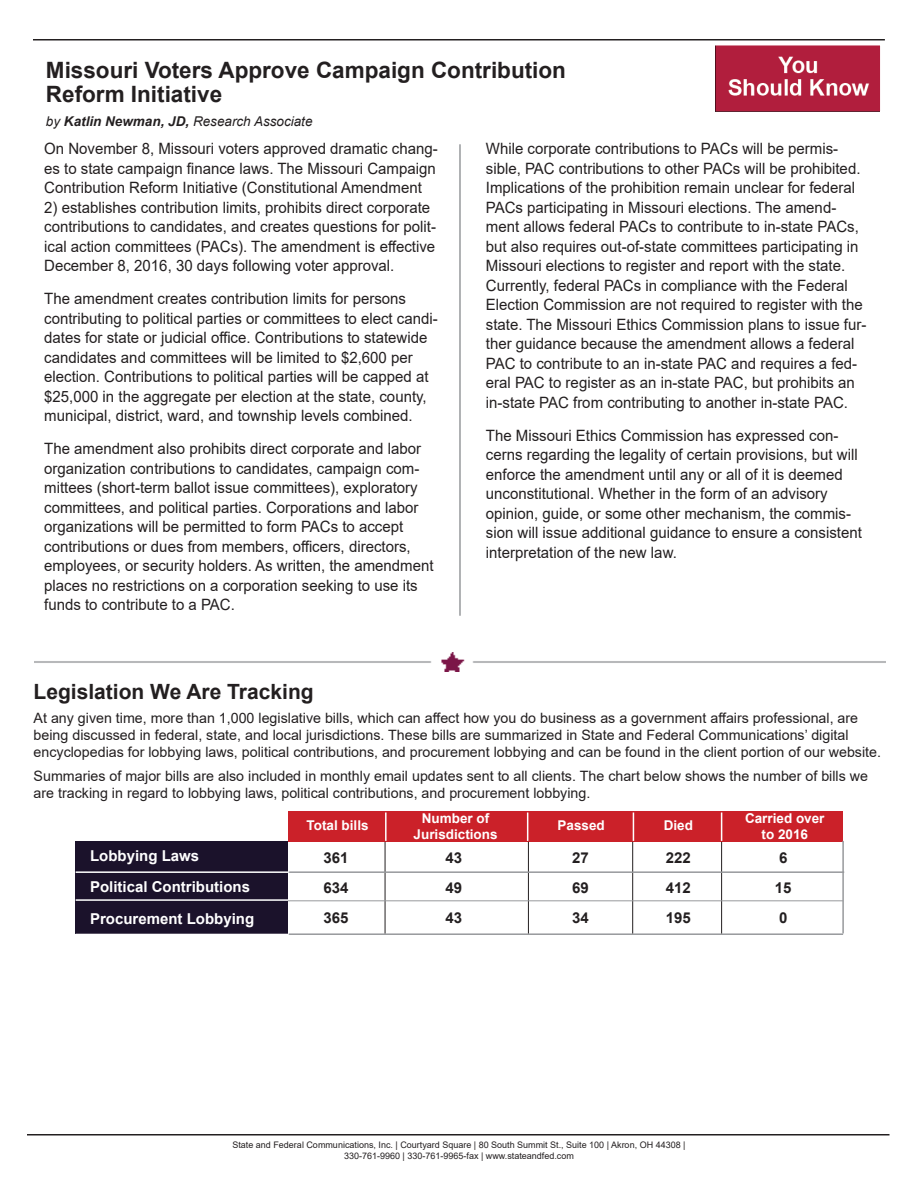
<style>
.page{position:relative;width:918px;height:1188px;background:#fff}
.page>*{position:absolute;margin:0;border:0;box-sizing:border-box;transform-origin:0 0}
.t1{font:700 22.5px/24px "Arial";color:#231f20}
.t2{font:700 21px "Arial";color:#231f20}
.t3{font:15.6px/19.5px "Arial";color:#231f20;scale:.96 1}
.t4{font:700 15px "Arial";color:#fff}
.t5{font:700 15px "Arial";color:#231f20}
.t6{font:14.25px/17.1px "Arial";color:#231f20}
.t7{font:700 13.5px "Arial";color:#fff}
.t8{font:italic 13.5px "Arial";color:#231f20}
.t9{font:9px/10.8px "Arial";color:#231f20;text-align:center}
.s1{font-weight:700}
</style>
<div class="page">
<hr style="left:27px;top:1134px;width:863px;height:2px;background:#231f20">
<hr style="left:33px;top:39px;width:852px;height:1px;background:#231f20">
<img style="left:715px;top:46px;width:164px;height:65px">
<div style="left:706px;top:42px;width:177px;height:73px;border:3px solid #fff"></div>
<hr style="left:459px;top:144px;width:2px;height:472px;background:#97999c">
<img style="left:35px;top:652px;width:851px;height:20px">
<div style="left:289px;top:812px;width:554px;height:30px;background:#cb2129"></div>
<div style="left:76px;top:841px;width:212px;height:93px;background:#1b122b"></div>
<hr style="left:76px;top:871px;width:212px;height:2px;background:#fff">
<hr style="left:76px;top:899px;width:212px;height:2px;background:#fff">
<hr style="left:385px;top:813px;width:2px;height:28px;background:#fff">
<svg style="left:527px;top:813px;width:1px;height:28px"></svg>
<svg style="left:633px;top:813px;width:1px;height:28px"></svg>
<svg style="left:721px;top:813px;width:1px;height:28px"></svg>
<hr style="left:385px;top:842px;width:1px;height:92px;background:#231f20">
<hr style="left:528px;top:842px;width:1px;height:92px;background:#231f20">
<hr style="left:632px;top:842px;width:1px;height:92px;background:#231f20">
<hr style="left:721px;top:842px;width:1px;height:92px;background:#231f20">
<hr style="left:289px;top:871px;width:555px;height:2px;background:#97999c">
<hr style="left:288px;top:901px;width:555px;height:1px;background:#97999c">
<hr style="left:289px;top:933px;width:554px;height:2px;background:#97999c">
<hr style="left:842px;top:841px;width:2px;height:92px;background:#97999c">
<p class="t1" style="left:46px;top:58px;width:522px">Missouri Voters Approve Campaign Contribution<br>Reform Initiative</p>
<p class="t8" style="left:46px;top:112px;width:268px">by <span class="s1">Katlin Newman, JD,</span> Research Associate</p>
<p class="t3" style="left:44px;top:139px;width:411px">On November 8, Missouri voters approved dramatic chang&shy;es to state campaign finance laws. The Missouri Campaign<br>Contribution Reform Initiative (Constitutional Amendment</p>
<p class="t3" style="left:44px;top:198px;width:410px">2) establishes contribution limits, prohibits direct corporate contributions to candidates, and creates questions for polit&shy;ical action committees (PACs). The amendment is effective December 8, 2016, 30 days following voter approval.</p>
<p class="t3" style="left:44px;top:289px;width:411px">The amendment creates contribution limits for persons contributing to political parties or committees to elect candi&shy;dates for state or judicial office. Contributions to statewide candidates and committees will be limited to $2,600 per election. Contributions to political parties will be capped at $25,000 in the aggregate per election at the state, county, municipal, district, ward, and township levels combined.</p>
<p class="t3" style="left:44px;top:439px;width:407px">The amendment also prohibits direct corporate and labor organization contributions to candidates, campaign com&shy;mittees (short-term ballot issue committees), exploratory committees, and political parties. Corporations and labor organizations will be permitted to form PACs to accept contributions or dues from members, officers, directors, employees, or security holders. As written, the amendment places no restrictions on a corporation seeking to use its funds to contribute to a PAC.</p>
<p class="t3" style="left:486px;top:139px;width:398px">While corporate contributions to PACs will be permis&shy;sible, PAC contributions to other PACs will be prohibited.<br>Implications of the prohibition remain unclear for federal PACs participating in Missouri elections. The amend&shy;ment allows federal PACs to contribute to in-state PACs, but also requires out-of-state committees participating in Missouri elections to register and report with the state.<br>Currently, federal PACs in compliance with the Federal Election Commission are not required to register with the state. The Missouri Ethics Commission plans to issue fur&shy;ther guidance because the amendment allows a federal PAC to contribute to an in-state PAC and requires a fed&shy;eral PAC to register as an in-state PAC, but prohibits an in-state PAC from contributing to another in-state PAC.</p>
<p class="t3" style="left:486px;top:426px;width:393px">The Missouri Ethics Commission has expressed con&shy;cerns regarding the legality of certain provisions, but will enforce the amendment until any or all of it is deemed unconstitutional. Whether in the form of an advisory opinion, guide, or some other mechanism, the commis&shy;sion will issue additional guidance to ensure a consistent interpretation of the new law.</p>
<p class="t2" style="left:34px;top:677px;width:282px">Legislation We Are Tracking</p>
<p class="t6" style="left:34px;top:709px;width:849px">At any given time, more than 1,000 legislative bills, which can affect how you do business as a government affairs professional, are being discussed in federal, state, and local jurisdictions. These bills are summarized in State and Federal Communications’ digital encyclopedias for lobbying laws, political contributions, and procurement lobbying and can be found in the client portion of our website.</p>
<p class="t6" style="left:34px;top:767px;width:836px">Summaries of major bills are also included in monthly email updates sent to all clients. The chart below shows the number of bills we are tracking in regard to lobbying laws, political contributions, and procurement lobbying.</p>
<p class="t4" style="left:90px;top:845px;width:111px">Lobbying Laws</p>
<p class="t4" style="left:90px;top:876px;width:162px">Political Contributions</p>
<p class="t4" style="left:90px;top:908px;width:166px">Procurement Lobbying</p>
<p class="t7" style="left:307px;top:816px;width:64px">Total bills</p>
<p class="t5" style="left:324px;top:847px;width:27px">361</p>
<p class="t5" style="left:324px;top:877px;width:27px">634</p>
<p class="t5" style="left:324px;top:907px;width:27px">365</p>
<p class="t7" style="left:422px;top:809px;width:69px">Number of</p>
<p class="t7" style="left:414px;top:825px;width:86px">Jurisdictions</p>
<p class="t5" style="left:445px;top:847px;width:18px">43</p>
<p class="t5" style="left:445px;top:877px;width:18px">49</p>
<p class="t5" style="left:445px;top:907px;width:18px">43</p>
<p class="t7" style="left:558px;top:816px;width:49px">Passed</p>
<p class="t7" style="left:664px;top:816px;width:31px">Died</p>
<p class="t5" style="left:572px;top:847px;width:18px">27</p>
<p class="t5" style="left:572px;top:877px;width:18px">69</p>
<p class="t5" style="left:572px;top:907px;width:18px">34</p>
<p class="t5" style="left:666px;top:847px;width:27px">222</p>
<p class="t5" style="left:666px;top:877px;width:27px">412</p>
<p class="t5" style="left:666px;top:907px;width:27px">195</p>
<p class="t7" style="left:745px;top:809px;width:81px">Carried over</p>
<p class="t7" style="left:762px;top:825px;width:48px">to 2016</p>
<p class="t5" style="left:779px;top:847px;width:10px">6</p>
<p class="t5" style="left:775px;top:877px;width:18px">15</p>
<p class="t5" style="left:779px;top:907px;width:10px">0</p>
<p class="t9" style="left:232px;top:1139px;width:455px">State and Federal Communications, Inc. | Courtyard Square | 80 South Summit St., Suite 100 | Akron, OH 44308 |<br>330-761-9960 | 330-761-9965-fax | www.stateandfed.com</p>
</div>
